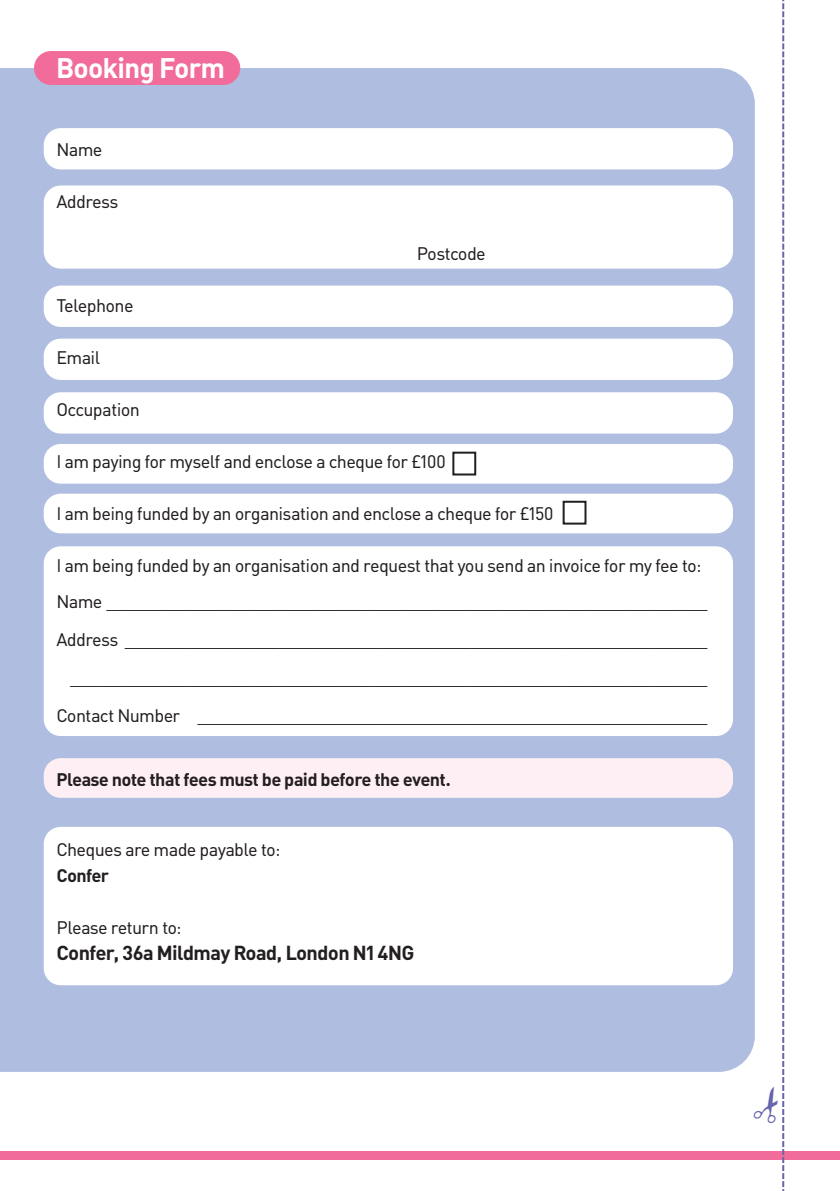
<style>
.page{position:relative;width:840px;height:1191px;background:#fff}
.page>*{position:absolute;margin:0;border:0;box-sizing:border-box;transform-origin:0 0}
.t1{font:700 28px "DIN Habitat";color:#fff}
.t2{font:700 20px "DIN Habitat";color:#231f20}
.t3{font:18px/38px "DIN Habitat";color:#231f20}
.t4{font:700 18px "DIN Habitat";color:#231f20}
</style>
<div class="page">
<div style="left:0;top:68px;width:752px;height:1003px;background:#afbee0"></div>
<div style="left:44px;top:128px;width:688px;height:41px;background:#fff;border-radius:17px"></div>
<div style="left:44px;top:285px;width:688px;height:42px;background:#fff;border-radius:17px"></div>
<div style="left:44px;top:339px;width:688px;height:41px;background:#fff;border-radius:17px"></div>
<div style="left:44px;top:392px;width:688px;height:41px;background:#fff;border-radius:17px"></div>
<div style="left:44px;top:444px;width:688px;height:39px;background:#fff;border-radius:17px"></div>
<div style="left:44px;top:758px;width:688px;height:40px;background:#fdeff3;border-radius:17px"></div>
<div style="left:44px;top:493px;width:688px;height:40px;background:#fff;border-radius:17px"></div>
<div style="left:44px;top:546px;width:688px;height:190px;background:#fff;border-radius:17px"></div>
<div style="left:44px;top:827px;width:688px;height:158px;background:#fff;border-radius:17px"></div>
<div style="left:44px;top:185px;width:688px;height:84px;background:#fff;border-radius:17px"></div>
<div style="left:34px;top:51px;width:206px;height:34px;background:#f16c9a;border-radius:17px"></div>
<div style="left:0;top:1151px;width:839px;height:8px;background:#f16c9a"></div>
<div style="left:452px;top:451px;width:24px;height:24px;border:2px solid #231f20"></div>
<div style="left:562px;top:501px;width:24px;height:23px;border:2px solid #231f20"></div>
<svg style="left:752px;top:0;width:31px;height:1190px"></svg>
<h1 class="t1" style="left:57px;top:58px;width:169px">Booking Form</h1>
<p class="t3" style="left:57px;top:133px;width:47px">Name</p>
<p class="t3" style="left:57px;top:185px;width:63px">Address</p>
<p class="t3" style="left:417px;top:237px;width:70px">Postcode</p>
<p class="t3" style="left:57px;top:289px;width:78px">Telephone</p>
<p class="t3" style="left:57px;top:341px;width:45px">Email</p>
<p class="t3" style="left:57px;top:393px;width:84px">Occupation</p>
<p class="t3" style="left:57px;top:445px;width:390px">I am paying for myself and enclose a cheque for £100</p>
<p class="t3" style="left:57px;top:497px;width:498px">I am being funded by an organisation and enclose a cheque for £150</p>
<p class="t3" style="left:57px;top:550px;width:651px;line-height:36px">I am being funded by an organisation and request that you send an invoice for my fee to:<br>Name __________________________________________________________________</p>
<p class="t3" style="left:57px;top:623px;width:651px;text-align:right">Address ________________________________________________________________ ______________________________________________________________________<br>Contact Number ________________________________________________________</p>
<p class="t4" style="left:57px;top:773px;width:395px">Please note that fees must be paid before the event.</p>
<p class="t3" style="left:57px;top:833px;width:225px">Cheques are made payable to:</p>
<p class="t4" style="left:57px;top:869px;width:54px">Confer</p>
<p class="t3" style="left:57px;top:911px;width:126px">Please return to:</p>
<p class="t2" style="left:57px;top:946px;width:359px">Confer, 36a Mildmay Road, London N1 4NG</p>
</div>
